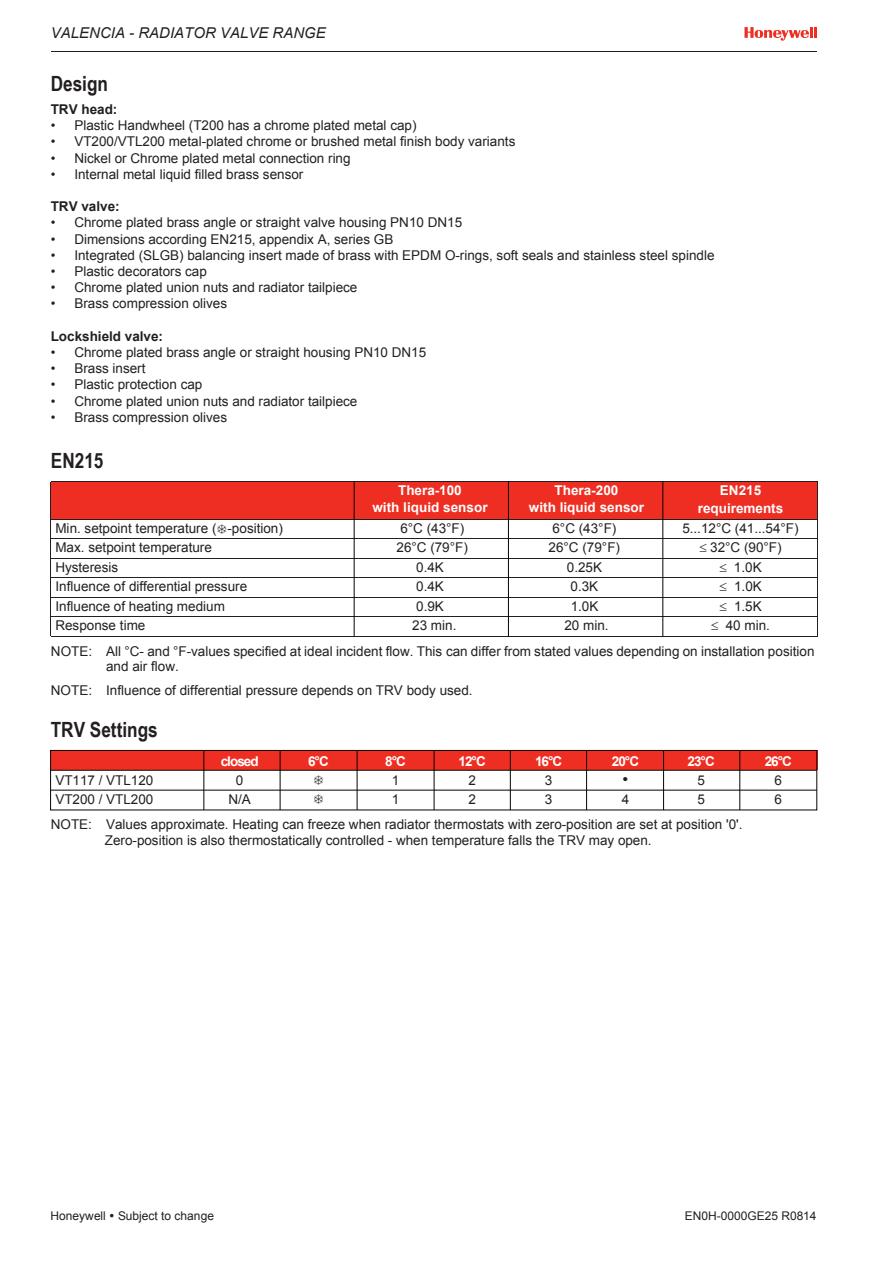
<style>
.page{position:relative;width:893px;height:1263px;background:#fff}
.page>*{position:absolute;margin:0;border:0;box-sizing:border-box;transform-origin:0 0}
.t1{font:700 21px "Arial Narrow";color:#231f20}
.t2{font:16.5px "Arial";color:#231f20}
.t3{font:italic 15px "Arial";color:#231f20}
.t4{font:13.5px/19.5px "Arial";color:#231f20}
.t5{font:700 13.5px/16.2px "Arial";color:#fff;text-align:center}
.t6{font:700 13.5px "Arial";color:#231f20}
.t7{font:12px "Arial";color:#231f20}
</style>
<div class="page">
<hr style="left:51px;top:51px;width:766px;height:1px;background:#231f20">
<div style="left:51px;top:482px;width:766px;height:37px;background:#ee2e22"></div>
<hr style="left:51px;top:482px;width:1px;height:154px;background:#231f20">
<hr style="left:817px;top:482px;width:1px;height:154px;background:#231f20">
<hr style="left:51px;top:481px;width:766px;height:1px;background:#231f20">
<hr style="left:51px;top:519px;width:766px;height:1px;background:#231f20">
<hr style="left:51px;top:538px;width:766px;height:1px;background:#231f20">
<hr style="left:51px;top:558px;width:766px;height:1px;background:#231f20">
<hr style="left:51px;top:577px;width:766px;height:1px;background:#231f20">
<hr style="left:51px;top:597px;width:766px;height:1px;background:#231f20">
<hr style="left:51px;top:616px;width:766px;height:1px;background:#231f20">
<hr style="left:51px;top:636px;width:766px;height:1px;background:#231f20">
<hr style="left:354px;top:482px;width:1px;height:155px;background:#040503">
<hr style="left:508px;top:482px;width:1px;height:155px;background:#040503">
<hr style="left:662px;top:482px;width:1px;height:155px;background:#040503">
<div style="left:51px;top:750px;width:766px;height:20px;background:#ee2e22"></div>
<div style="left:50px;top:750px;width:767px;height:60px;border:1px solid #040503"></div>
<hr style="left:51px;top:790px;width:766px;height:1px;background:#040503">
<hr style="left:51px;top:770px;width:766px;height:1px;background:#040503">
<hr style="left:739px;top:750px;width:1px;height:60px;background:#040503">
<hr style="left:663px;top:750px;width:1px;height:60px;background:#040503">
<hr style="left:586px;top:750px;width:1px;height:60px;background:#040503">
<hr style="left:510px;top:750px;width:1px;height:60px;background:#040503">
<hr style="left:434px;top:750px;width:1px;height:60px;background:#040503">
<hr style="left:357px;top:750px;width:1px;height:60px;background:#040503">
<hr style="left:280px;top:750px;width:1px;height:60px;background:#040503">
<hr style="left:203px;top:750px;width:1px;height:60px;background:#040503">
<svg style="left:744px;top:27px;width:73px;height:14px"></svg>
<p class="t3" style="left:51px;top:23px;width:276px">VALENCIA - RADIATOR VALVE RANGE</p>
<h1 class="t1" style="left:51px;top:67px;width:59px">Design</h1>
<p class="t6" style="left:51px;top:100px;width:68px">TRV head:</p>
<p class="t4" style="left:51px;top:116px;width:367px">• Plastic Handwheel (T200 has a chrome plated metal cap)</p>
<p class="t4" style="left:51px;top:132px;width:466px">• VT200/VTL200 metal-plated chrome or brushed metal finish body variants</p>
<p class="t4" style="left:51px;top:148px;width:301px">• Nickel or Chrome plated metal connection ring</p>
<p class="t4" style="left:51px;top:164px;width:254px">• Internal metal liquid filled brass sensor</p>
<p class="t6" style="left:51px;top:197px;width:70px">TRV valve:</p>
<p class="t4" style="left:51px;top:213px;width:413px">• Chrome plated brass angle or straight valve housing PN10 DN15</p>
<p class="t4" style="left:51px;top:229px;width:344px">• Dimensions according EN215, appendix A, series GB</p>
<p class="t4" style="left:51px;top:245px;width:665px">• Integrated (SLGB) balancing insert made of brass with EPDM O-rings, soft seals and stainless steel spindle</p>
<p class="t4" style="left:51px;top:262px;width:158px">• Plastic decorators cap</p>
<p class="t4" style="left:51px;top:278px;width:308px">• Chrome plated union nuts and radiator tailpiece</p>
<p class="t4" style="left:51px;top:294px;width:178px">• Brass compression olives</p>
<p class="t6" style="left:51px;top:327px;width:114px">Lockshield valve:</p>
<p class="t4" style="left:51px;top:343px;width:377px">• Chrome plated brass angle or straight housing PN10 DN15</p>
<p class="t4" style="left:51px;top:359px;width:96px">• Brass insert</p>
<p class="t4" style="left:51px;top:375px;width:153px">• Plastic protection cap</p>
<p class="t4" style="left:51px;top:391px;width:308px">• Chrome plated union nuts and radiator tailpiece</p>
<p class="t4" style="left:51px;top:407px;width:178px">• Brass compression olives</p>
<h1 class="t1" style="left:51px;top:444px;width:54px">EN215</h1>
<p class="t5" style="left:372px;top:483px;width:117px">Thera-100<br>with liquid sensor</p>
<p class="t5" style="left:698px;top:482px;width:87px;line-height:17.2px">EN215 requirements</p>
<p class="t5" style="left:529px;top:483px;width:117px">Thera-200<br>with liquid sensor</p>
<p class="t4" style="left:55px;top:518px;width:229px">Min. setpoint temperature ( -position)</p>
<p class="t4" style="left:552px;top:518px;width:65px">6°C (43°F)</p>
<p class="t4" style="left:682px;top:518px;width:118px">5...12°C (41...54°F)</p>
<p class="t4" style="left:55px;top:538px;width:158px">Max. setpoint temperature</p>
<p class="t4" style="left:549px;top:538px;width:73px">26°C (79°F)</p>
<p class="t4" style="left:699px;top:538px;width:84px">≤ 32°C (90°F)</p>
<p class="t4" style="left:55px;top:557px;width:64px">Hysteresis</p>
<p class="t4" style="left:567px;top:557px;width:37px">0.25K</p>
<p class="t4" style="left:719px;top:557px;width:44px">≤ 1.0K</p>
<p class="t4" style="left:55px;top:577px;width:193px">Influence of differential pressure</p>
<p class="t4" style="left:570px;top:577px;width:29px">0.3K</p>
<p class="t4" style="left:720px;top:577px;width:44px">≤ 1.0K</p>
<p class="t4" style="left:55px;top:596px;width:171px">Influence of heating medium</p>
<p class="t4" style="left:571px;top:596px;width:29px">1.0K</p>
<p class="t4" style="left:720px;top:596px;width:44px">≤ 1.5K</p>
<p class="t4" style="left:564px;top:616px;width:46px">20 min.</p>
<p class="t4" style="left:396px;top:518px;width:73px;text-align:center">6°C (43°F)<br>26°C (79°F)<br>0.4K<br>0.4K<br>0.9K</p>
<p class="t4" style="left:55px;top:616px;width:91px">Response time</p>
<p class="t4" style="left:412px;top:616px;width:46px">23 min.</p>
<p class="t4" style="left:711px;top:616px;width:60px">≤ 40 min.</p>
<p class="t4" style="left:106px;top:644px;width:710px;line-height:15px;text-indent:-55px">NOTE: All °C- and °F-values specified at ideal incident flow. This can differ from stated values depending on installation position and air flow.</p>
<p class="t4" style="left:51px;top:680px;width:423px">NOTE: Influence of differential pressure depends on TRV body used.</p>
<h1 class="t1" style="left:51px;top:713px;width:109px">TRV Settings</h1>
<p class="t4" style="left:55px;top:771px;width:99px">VT117 / VTL120<br>VT200 / VTL200</p>
<p class="t5" style="left:221px;top:753px;width:40px">closed</p>
<p class="t5" style="left:308px;top:753px;width:22px">6°C</p>
<p class="t5" style="left:385px;top:753px;width:22px">8°C</p>
<p class="t5" style="left:458px;top:753px;width:29px">12°C</p>
<p class="t5" style="left:535px;top:753px;width:29px">16°C</p>
<p class="t5" style="left:612px;top:753px;width:29px">20°C</p>
<p class="t5" style="left:687px;top:753px;width:29px">23°C</p>
<p class="t5" style="left:765px;top:753px;width:29px">26°C</p>
<p class="t4" style="left:236px;top:771px;width:9px">0</p>
<p class="t4" style="left:392px;top:771px;width:9px">1</p>
<p class="t4" style="left:468px;top:771px;width:9px">2</p>
<p class="t4" style="left:545px;top:771px;width:9px">3</p>
<p class="t4" style="left:697px;top:771px;width:9px">5</p>
<p class="t4" style="left:775px;top:771px;width:9px">6</p>
<p class="t4" style="left:228px;top:790px;width:24px">N/A</p>
<p class="t4" style="left:392px;top:790px;width:9px">1</p>
<p class="t4" style="left:468px;top:790px;width:9px">2</p>
<p class="t4" style="left:545px;top:790px;width:9px">3</p>
<p class="t4" style="left:697px;top:790px;width:9px">5</p>
<p class="t4" style="left:775px;top:790px;width:9px">6</p>
<p class="t2" style="left:623px;top:769px;width:7px">•</p>
<p class="t4" style="left:622px;top:790px;width:9px">4</p>
<p class="t4" style="left:105px;top:816px;width:639px;line-height:16.2px;text-indent:-54px">NOTE: Values approximate. Heating can freeze when radiator thermostats with zero-position are set at position '0'.<br>Zero-position is also thermostatically controlled - when temperature falls the TRV may open.</p>
<p class="t7" style="left:51px;top:1208px;width:165px">Honeywell • Subject to change</p>
<p class="t7" style="left:685px;top:1208px;width:133px">EN0H-0000GE25 R0814</p>
</div>
